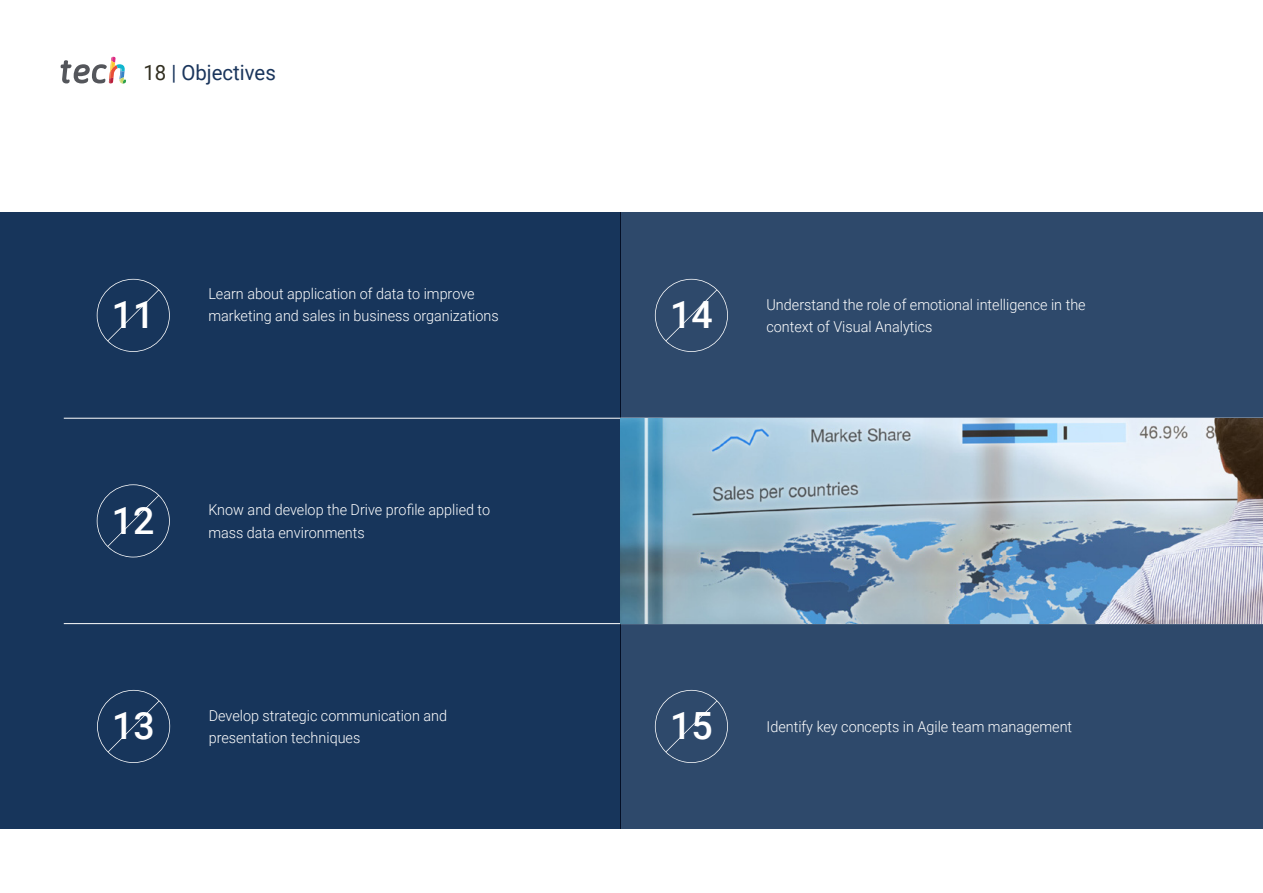
<style>
.page{position:relative;width:1263px;height:893px;background:#fff}
.page>*{position:absolute;margin:0;border:0;box-sizing:border-box;transform-origin:0 0}
.t1{font:500 37.5px "Roboto";color:#fff}
.t2{font:21px "Roboto";color:#1a355c}
.t3{font:300 15px/22.5px "Roboto";color:#fff;scale:.96 1}
.s1{color:#312e20}
</style>
<div class="page">
<div style="left:0;top:213px;width:621px;height:616px;background:#17355b"></div>
<div style="left:621px;top:213px;width:642px;height:616px;background:#2e496b"></div>
<svg style="left:97px;top:279px;width:73px;height:73px"></svg>
<svg style="left:97px;top:690px;width:73px;height:73px"></svg>
<hr style="left:64px;top:418px;width:1199px;height:1px;background:#fff">
<hr style="left:64px;top:623px;width:1199px;height:1px;background:#fff">
<svg style="left:61px;top:57px;width:65px;height:27px"></svg>
<img style="left:621px;top:418px;width:642px;height:205px">
<svg style="left:97px;top:484px;width:73px;height:73px"></svg>
<svg style="left:655px;top:279px;width:73px;height:73px"></svg>
<svg style="left:655px;top:690px;width:73px;height:73px"></svg>
<h2 class="t2" style="left:144px;top:57px;width:134px"><span class="s1">18</span> | Objectives</h2>
<p class="t3" style="left:208px;top:281px;width:279px">Learn about application of data to improve</p>
<h1 class="t1" style="left:112px;top:288px;width:44px">11</h1>
<p class="t3" style="left:208px;top:304px;width:304px">marketing and sales in business organizations</p>
<h1 class="t1" style="left:112px;top:494px;width:44px">12</h1>
<p class="t3" style="left:208px;top:498px;width:295px">Know and develop the Drive profile applied to</p>
<p class="t3" style="left:208px;top:521px;width:164px">mass data environments</p>
<h1 class="t1" style="left:112px;top:699px;width:44px">13</h1>
<p class="t3" style="left:209px;top:704px;width:250px">Develop strategic communication and presentation techniques</p>
<h1 class="t1" style="left:670px;top:288px;width:44px">14</h1>
<p class="t3" style="left:766px;top:293px;width:334px">Understand the role of emotional intelligence in the</p>
<p class="t3" style="left:766px;top:315px;width:174px">context of Visual Analytics</p>
<h1 class="t1" style="left:670px;top:699px;width:44px">15</h1>
<p class="t3" style="left:766px;top:715px;width:320px">Identify key concepts in Agile team management</p>
</div>
